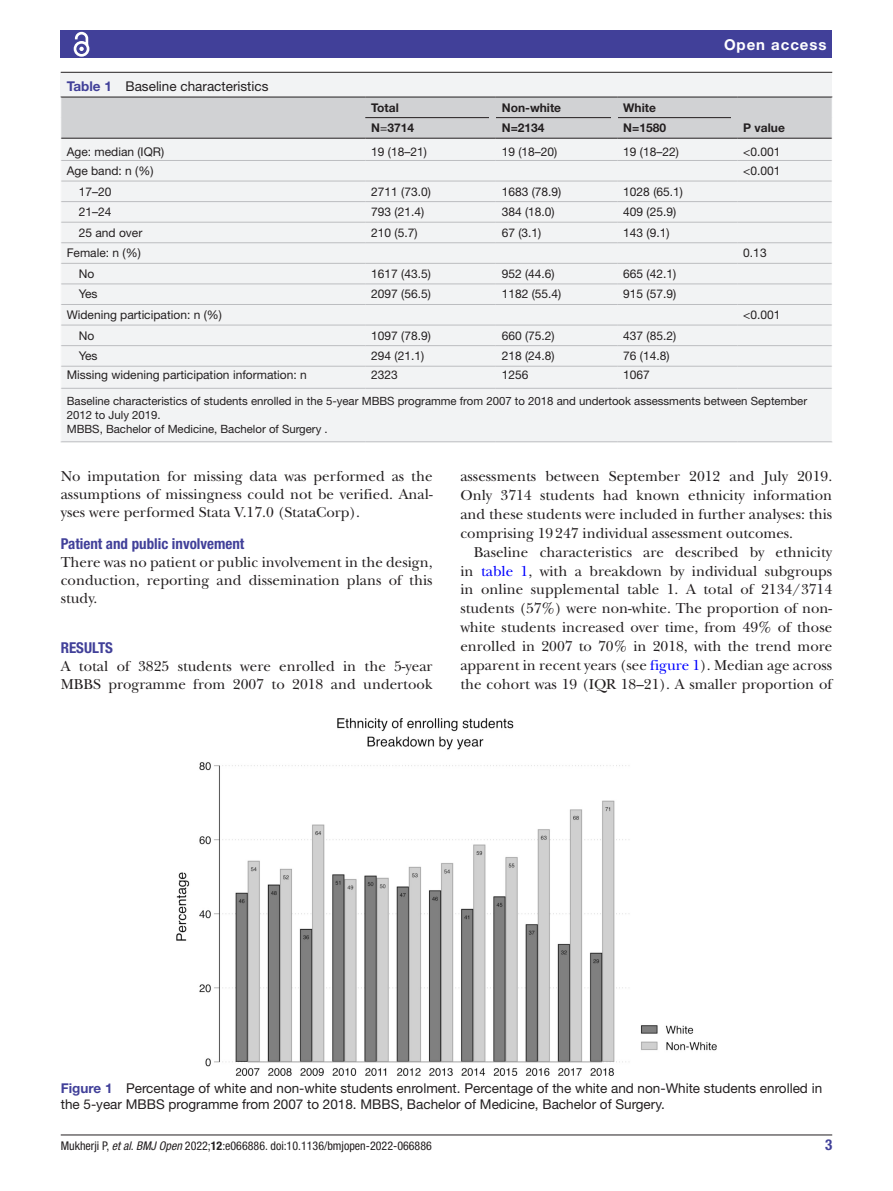
<style>
.page{position:relative;width:893px;height:1191px;background:#fff}
.page>*{position:absolute;margin:0;border:0;box-sizing:border-box;transform-origin:0 0}
.t1{font:15px/18.9px "New Baskerville";color:#231f20;text-align:justify}
.t2{font:700 condensed 15px "Helvetica Neue LT Std";color:#414099}
.t3{font:700 15px "Helvetica Neue LT Std";letter-spacing:.065em;color:#fff}
.t4{font:13.5px/16.2px "Helvetica Neue LT Std";color:#231f20}
.t5{font:12px "Helvetica Neue LT Std";color:#231f20}
.t6{font:condensed 12px "Helvetica Neue LT Std";color:#231f20}
.t7{font:700 12px "Helvetica Neue LT Std";color:#231f20}
.t8{font:11.4px/13.6px "Helvetica Neue LT Std";color:#231f20}
.s1{font-weight:700;color:#414099}
.s2{font-weight:400}
.s3{color:#00f}
.s4{font-style:italic}
.s5{font-weight:700}
</style>
<div class="page">
<hr style="left:61px;top:1134px;width:771px;height:1px;background:#231f20">
<div style="left:61px;top:31px;width:771px;height:27px;background:#414099"></div>
<svg style="left:73px;top:31px;width:17px;height:26px"></svg>
<div style="left:61px;top:73px;width:771px;height:369px;background:#f2f3f4"></div>
<hr style="left:61px;top:72px;width:771px;height:1px;background:#231f20">
<hr style="left:61px;top:388px;width:304px;height:1px;background:#bcbdc0">
<hr style="left:61px;top:441px;width:304px;height:1px;background:#bcbdc0">
<hr style="left:365px;top:441px;width:131px;height:1px;background:#bcbdc0">
<hr style="left:496px;top:441px;width:121px;height:1px;background:#bcbdc0">
<hr style="left:617px;top:441px;width:120px;height:1px;background:#bcbdc0">
<hr style="left:737px;top:441px;width:95px;height:1px;background:#bcbdc0">
<hr style="left:365px;top:388px;width:131px;height:1px;background:#bcbdc0">
<hr style="left:496px;top:388px;width:121px;height:1px;background:#bcbdc0">
<hr style="left:617px;top:388px;width:120px;height:1px;background:#bcbdc0">
<hr style="left:737px;top:388px;width:95px;height:1px;background:#bcbdc0">
<svg style="left:60px;top:97px;width:773px;height:291px"></svg>
<img style="left:176px;top:718px;width:540px;height:357px">
<p class="t4" style="left:67px;top:78px;width:203px"><span class="s1">Table 1</span> Baseline characteristics</p>
<p class="t3" style="left:724px;top:35px;width:104px">Open access</p>
<p class="t7" style="left:371px;top:100px;width:29px">Total</p>
<p class="t7" style="left:502px;top:100px;width:61px">Non-white</p>
<p class="t7" style="left:623px;top:100px;width:34px">White</p>
<p class="t7" style="left:371px;top:120px;width:44px">N<span class="s2">=</span>3714</p>
<p class="t7" style="left:502px;top:120px;width:44px">N=2134</p>
<p class="t7" style="left:623px;top:120px;width:44px">N=1580</p>
<p class="t7" style="left:743px;top:120px;width:43px">P value</p>
<p class="t5" style="left:67px;top:144px;width:99px">Age: median (IQR)</p>
<p class="t5" style="left:371px;top:144px;width:57px">19 (18–21)</p>
<p class="t5" style="left:502px;top:144px;width:57px">19 (18–20)</p>
<p class="t5" style="left:623px;top:144px;width:57px">19 (18–22)</p>
<p class="t5" style="left:743px;top:144px;width:39px">&lt;0.001</p>
<p class="t5" style="left:67px;top:164px;width:88px">Age band: n (%)</p>
<p class="t5" style="left:743px;top:164px;width:39px">&lt;0.001</p>
<p class="t5" style="left:79px;top:184px;width:34px">17–20</p>
<p class="t5" style="left:371px;top:184px;width:61px">2711 (73.0)</p>
<p class="t5" style="left:502px;top:184px;width:61px">1683 (78.9)</p>
<p class="t5" style="left:623px;top:184px;width:61px">1028 (65.1)</p>
<p class="t5" style="left:79px;top:205px;width:34px">21–24</p>
<p class="t5" style="left:371px;top:205px;width:54px">793 (21.4)</p>
<p class="t5" style="left:502px;top:205px;width:54px">384 (18.0)</p>
<p class="t5" style="left:623px;top:205px;width:54px">409 (25.9)</p>
<p class="t5" style="left:79px;top:225px;width:65px">25 and over</p>
<p class="t5" style="left:371px;top:225px;width:48px">210 (5.7)</p>
<p class="t5" style="left:502px;top:225px;width:41px">67 (3.1)</p>
<p class="t5" style="left:623px;top:225px;width:48px">143 (9.1)</p>
<p class="t5" style="left:67px;top:246px;width:76px">Female: n (%)</p>
<p class="t5" style="left:743px;top:246px;width:25px">0.13</p>
<p class="t5" style="left:79px;top:266px;width:17px">No</p>
<p class="t5" style="left:371px;top:266px;width:61px">1617 (43.5)</p>
<p class="t5" style="left:502px;top:266px;width:54px">952 (44.6)</p>
<p class="t5" style="left:623px;top:266px;width:54px">665 (42.1)</p>
<p class="t5" style="left:79px;top:287px;width:20px">Yes</p>
<p class="t5" style="left:371px;top:287px;width:61px">2097 (56.5)</p>
<p class="t5" style="left:502px;top:287px;width:61px">1182 (55.4)</p>
<p class="t5" style="left:623px;top:287px;width:54px">915 (57.9)</p>
<p class="t5" style="left:67px;top:308px;width:157px">Widening participation: n (%)</p>
<p class="t5" style="left:743px;top:308px;width:39px">&lt;0.001</p>
<p class="t5" style="left:79px;top:328px;width:17px">No</p>
<p class="t5" style="left:371px;top:328px;width:61px">1097 (78.9)</p>
<p class="t5" style="left:502px;top:328px;width:54px">660 (75.2)</p>
<p class="t5" style="left:623px;top:328px;width:54px">437 (85.2)</p>
<p class="t5" style="left:79px;top:349px;width:20px">Yes</p>
<p class="t5" style="left:371px;top:349px;width:54px">294 (21.1)</p>
<p class="t5" style="left:502px;top:349px;width:54px">218 (24.8)</p>
<p class="t5" style="left:623px;top:349px;width:48px">76 (14.8)</p>
<p class="t5" style="left:67px;top:368px;width:242px">Missing widening participation information: n</p>
<p class="t5" style="left:371px;top:368px;width:28px">2323</p>
<p class="t5" style="left:502px;top:368px;width:28px">1256</p>
<p class="t5" style="left:623px;top:368px;width:28px">1067</p>
<p class="t8" style="left:67px;top:394px;width:742px">Baseline characteristics of students enrolled in the 5-year MBBS programme from 2007 to 2018 and undertook assessments between September<br>2012 to July 2019.<br>MBBS, Bachelor of Medicine, Bachelor of Surgery .</p>
<p class="t1" style="left:61px;top:467px;width:373px;line-height:18px">No imputation for missing data was performed as the assumptions of missingness could not be verified. Anal&shy;yses were performed Stata V.17.0 (StataCorp).</p>
<p class="t2" style="left:61px;top:534px;width:185px">Patient and public involvement</p>
<p class="t1" style="left:61px;top:553px;width:373px;line-height:18px">There was no patient or public involvement in the design, conduction, reporting and dissemination plans of this study.</p>
<p class="t2" style="left:61px;top:639px;width:54px">RESULTS</p>
<p class="t1" style="left:61px;top:657px;width:373px;line-height:18px">A total of 3825 students were enrolled in the 5-year<br>MBBS programme from 2007 to 2018 and undertook</p>
<p class="t1" style="left:460px;top:467px;width:373px">assessments between September 2012 and July 2019.<br>Only 3714 students had known ethnicity information and these students were included in further analyses: this comprising 19247 individual assessment outcomes.</p>
<p class="t1" style="left:460px;top:542px;width:373px;text-indent:14px">Baseline characteristics are described by ethnicity in <span class="s3">table 1</span>, with a breakdown by individual subgroups in online supplemental table 1. A total of 2134/3714 students (57%) were non-white. The proportion of non&shy;white students increased over time, from 49% of those enrolled in 2007 to 70% in 2018, with the trend more apparent in recent years (see <span class="s3">figure 1</span>). Median age across the cohort was 19 (IQR 18–21). A smaller proportion of</p>
<p class="t4" style="left:61px;top:1080px;width:763px"><span class="s1">Figure 1</span> Percentage of white and non-white students enrolment. Percentage of the white and non-White students enrolled in the 5-year MBBS programme from 2007 to 2018. MBBS, Bachelor of Medicine, Bachelor of Surgery.</p>
<p class="t6" style="left:61px;top:1138px;width:373px">Mukherji P, <span class="s4">et al</span>. <span class="s4">BMJ Open</span> 2022;<span class="s5">12</span>:e066886. doi:10.1136/bmjopen-2022-066886</p>
<p class="t2" style="left:825px;top:1135px;width:9px">3</p>
</div>
